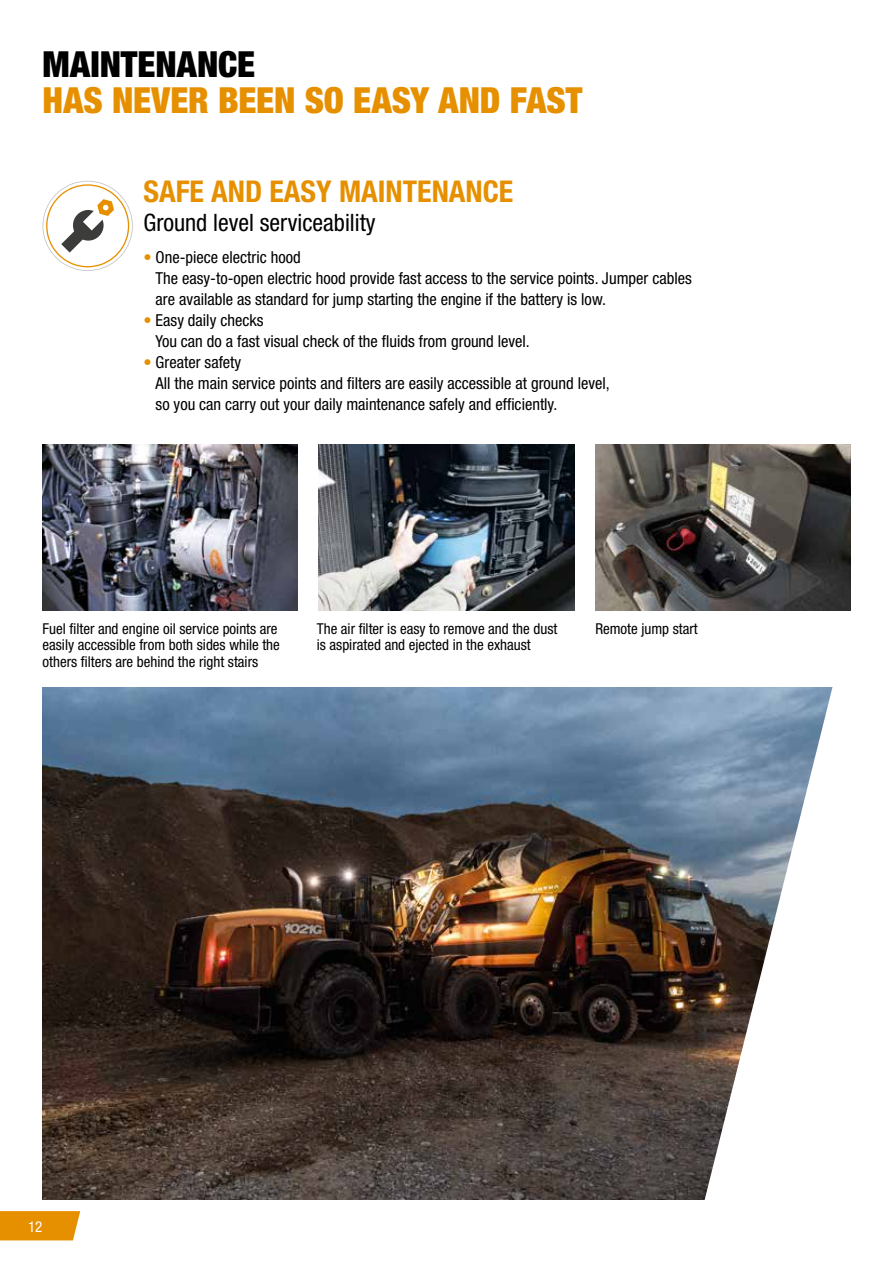
<style>
.page{position:relative;width:893px;height:1263px;background:#fff}
.page>*{position:absolute;margin:0;border:0;box-sizing:border-box;transform-origin:0 0}
.t1{font:900 condensed 36px "Helvetica Neue LT Std";letter-spacing:-.005em;color:#e69000}
.t2{font:900 condensed 36px "Helvetica Neue LT Std";color:#000}
.t3{font:700 condensed 30px "Helvetica Neue LT Std";color:#e69000}
.t4{font:condensed 24px "Helvetica Neue LT Std";color:#000}
.t5{font:condensed 16.5px/21px "Helvetica Neue LT Std";color:#000}
.t6{font:condensed 15px/16.5px "Helvetica Neue LT Std";color:#000}
.t7{font:condensed 15px "Helvetica Neue LT Std";color:#fff}
.s1{color:#e69000}
</style>
<div class="page">
<svg style="left:0;top:1211px;width:80px;height:29px"></svg>
<img style="left:43px;top:444px;width:255px;height:166px">
<img style="left:319px;top:444px;width:255px;height:166px">
<img style="left:43px;top:688px;width:659px;height:511px">
<svg style="left:702px;top:444px;width:149px;height:756px"></svg>
<img style="left:595px;top:444px;width:255px;height:166px">
<svg style="left:43px;top:181px;width:90px;height:90px"></svg>
<h1 class="t2" style="left:43px;top:42px;width:214px">MAINTENANCE</h1>
<h1 class="t1" style="left:43px;top:78px;width:541px">HAS NEVER BEEN SO EASY AND FAST</h1>
<h2 class="t3" style="left:143px;top:173px;width:371px">SAFE AND EASY MAINTENANCE</h2>
<h3 class="t4" style="left:143px;top:209px;width:234px">Ground level serviceability</h3>
<p class="t5" style="left:156px;top:247px;width:538px;text-indent:-12px"><span class="s1">•</span> One-piece electric hood<br>The easy-to-open electric hood provide fast access to the service points. Jumper cables are available as standard for jump starting the engine if the battery is low.</p>
<p class="t5" style="left:156px;top:310px;width:376px;text-indent:-12px"><span class="s1">•</span> Easy daily checks<br>You can do a fast visual check of the fluids from ground level.</p>
<p class="t5" style="left:156px;top:352px;width:456px;text-indent:-12px"><span class="s1">•</span> Greater safety<br>All the main service points and filters are easily accessible at ground level, so you can carry out your daily maintenance safely and efficiently.</p>
<p class="t6" style="left:43px;top:620px;width:237px">Fuel filter and engine oil service points are</p>
<p class="t6" style="left:595px;top:620px;width:104px">Remote jump start</p>
<p class="t6" style="left:43px;top:636px;width:239px">easily accessible from both sides while the others filters are behind the right stairs</p>
<p class="t6" style="left:317px;top:620px;width:242px">The air filter is easy to remove and the dust is aspirated and ejected in the exhaust</p>
<p class="t7" style="left:28px;top:1218px;width:16px">12</p>
</div>
